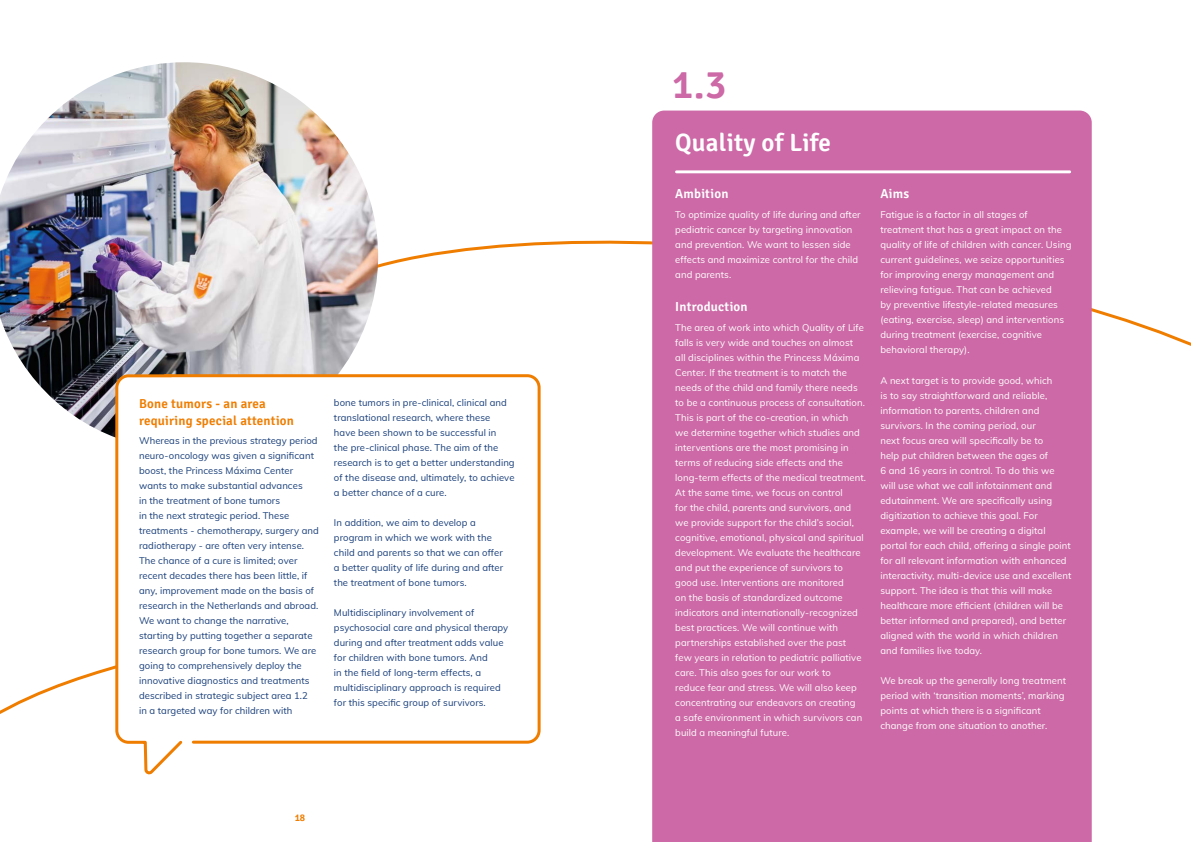
<style>
.page{position:relative;width:1191px;height:842px;background:#fff}
.page>*{position:absolute;margin:0;border:0;box-sizing:border-box;transform-origin:0 0}
.t1{font:600 40px "Signika";color:#cc69a6}
.t2{font:600 25px "Signika";letter-spacing:.01em;color:#fff}
.t3{font:600 13px/16px "Signika";letter-spacing:.015em;color:#ef7d00}
.t4{font:600 13px "Signika";letter-spacing:.015em;color:#fff}
.t5{font:600 10px "Signika";color:#ef7d00}
.t6{font:9.5px/15px "Muli";letter-spacing:.01em;color:#fff}
.t7{font:9.5px/15px "Muli";letter-spacing:.01em;color:#183e7a}
</style>
<div class="page">
<img style="left:0;top:62px;width:378px;height:375px">
<svg style="left:185px;top:373px;width:356px;height:371px"></svg>
<svg style="left:114px;top:373px;width:71px;height:401px"></svg>
<div style="left:652px;top:111px;width:439px;height:731px;background:#cc69a6"></div>
<hr style="left:676px;top:170px;width:393px;height:3px;background:#fff">
<h3 class="t3" style="left:139px;top:396px;width:156px">Bone tumors - an area requiring special attention</h3>
<p class="t7" style="left:139px;top:432px;width:181px">Whereas in the previous strategy period neuro-oncology was given a significant boost, the Princess Máxima Center wants to make substantial advances<br>in the treatment of bone tumors<br>in the next strategic period. These treatments - chemotherapy, surgery and radiotherapy - are often very intense.<br>The chance of a cure is limited; over recent decades there has been little, if any, improvement made on the basis of research in the Netherlands and abroad.<br>We want to change the narrative, starting by putting together a separate research group for bone tumors. We are going to comprehensively deploy the innovative diagnostics and treatments described in strategic subject area 1.2<br>in a targeted way for children with</p>
<p class="t7" style="left:334px;top:395px;width:182px">bone tumors in pre-clinical, clinical and translational research, where these<br>have been shown to be successful in<br>the pre-clinical phase. The aim of the research is to get a better understanding of the disease and, ultimately, to achieve a better chance of a cure.</p>
<p class="t7" style="left:334px;top:515px;width:171px">In addition, we aim to develop a program in which we work with the child and parents so that we can offer a better quality of life during and after the treatment of bone tumors.</p>
<p class="t7" style="left:334px;top:605px;width:176px">Multidisciplinary involvement of psychosocial care and physical therapy during and after treatment adds value for children with bone tumors. And<br>in the field of long-term effects, a multidisciplinary approach is required for this specific group of survivors.</p>
<p class="t5" style="left:295px;top:812px;width:12px">18</p>
<h1 class="t1" style="left:672px;top:62px;width:56px">1.3</h1>
<h2 class="t2" style="left:675px;top:128px;width:157px">Quality of Life</h2>
<h3 class="t4" style="left:675px;top:186px;width:55px">Ambition</h3>
<p class="t6" style="left:675px;top:207px;width:187px">To optimize quality of life during and after pediatric cancer by targeting innovation and prevention. We want to lessen side effects and maximize control for the child and parents.</p>
<h3 class="t4" style="left:675px;top:299px;width:74px">Introduction</h3>
<p class="t6" style="left:675px;top:320px;width:192px">The area of work into which Quality of Life falls is very wide and touches on almost<br>all disciplines within the Princess Máxima Center. If the treatment is to match the needs of the child and family there needs to be a continuous process of consultation.<br>This is part of the co-creation, in which<br>we determine together which studies and interventions are the most promising in terms of reducing side effects and the long-term effects of the medical treatment.<br>At the same time, we focus on control<br>for the child, parents and survivors, and we provide support for the child’s social, cognitive, emotional, physical and spiritual development. We evaluate the healthcare and put the experience of survivors to good use. Interventions are monitored<br>on the basis of standardized outcome indicators and internationally-recognized best practices. We will continue with partnerships established over the past<br>few years in relation to pediatric palliative care. This also goes for our work to<br>reduce fear and stress. We will also keep concentrating our endeavors on creating<br>a safe environment in which survivors can build a meaningful future.</p>
<h3 class="t4" style="left:880px;top:186px;width:30px">Aims</h3>
<p class="t6" style="left:880px;top:207px;width:192px">Fatigue is a factor in all stages of treatment that has a great impact on the quality of life of children with cancer. Using current guidelines, we seize opportunities for improving energy management and relieving fatigue. That can be achieved<br>by preventive lifestyle-related measures (eating, exercise, sleep) and interventions during treatment (exercise, cognitive behavioral therapy).</p>
<p class="t6" style="left:880px;top:372px;width:192px">A next target is to provide good, which<br>is to say straightforward and reliable, information to parents, children and survivors. In the coming period, our<br>next focus area will specifically be to<br>help put children between the ages of<br>6 and 16 years in control. To do this we will use what we call infotainment and edutainment. We are specifically using digitization to achieve this goal. For example, we will be creating a digital portal for each child, offering a single point for all relevant information with enhanced interactivity, multi-device use and excellent support. The idea is that this will make healthcare more efficient (children will be better informed and prepared), and better aligned with the world in which children and families live today.</p>
<p class="t6" style="left:880px;top:672px;width:187px">We break up the generally long treatment period with ‘transition moments’, marking points at which there is a significant change from one situation to another.</p>
</div>
